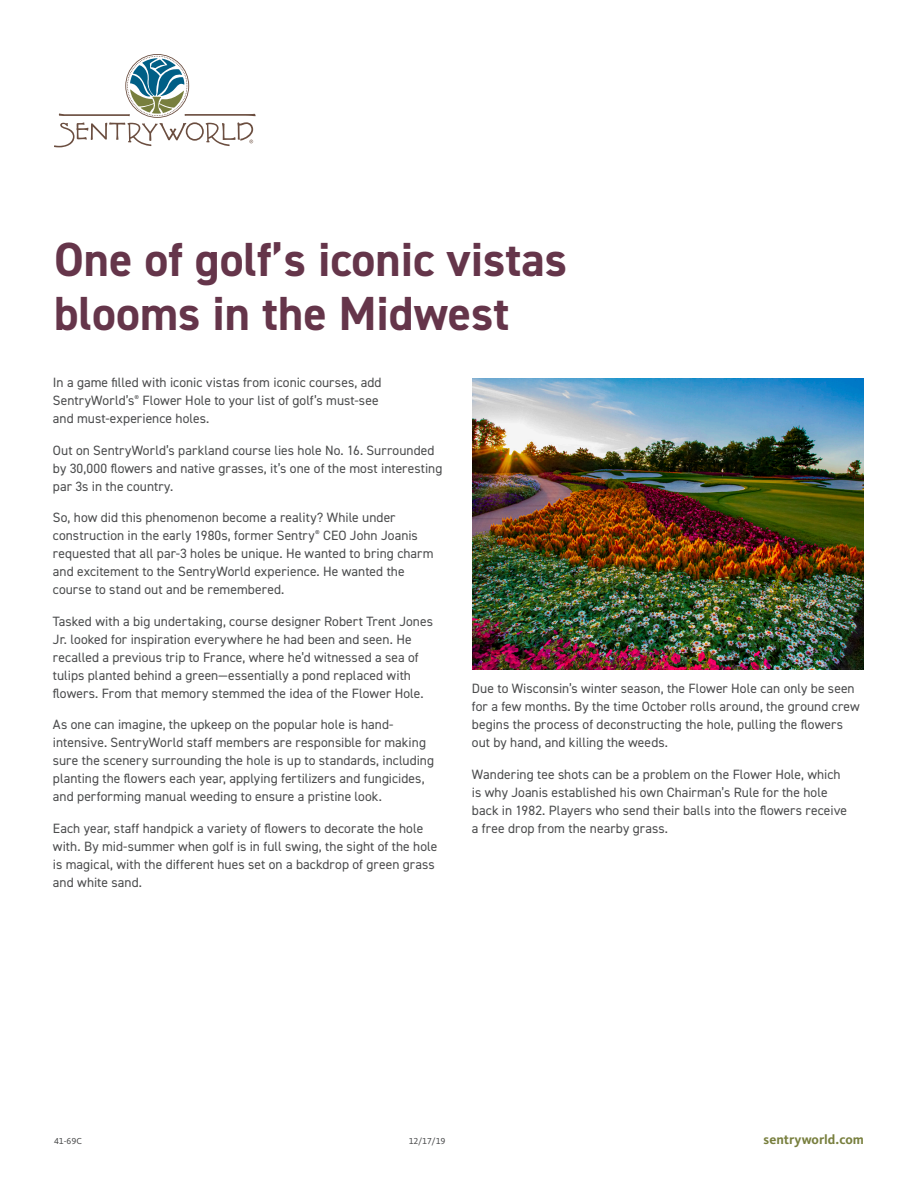
<style>
.page{position:relative;width:918px;height:1188px;background:#fff}
.page>*{position:absolute;margin:0;border:0;box-sizing:border-box;transform-origin:0 0}
.SW_Headline_42_46{font:700 48px/54px "DIN2014";color:#65354a}
.SW_Body_10_13_5{font:13.5px/18px "DIN2014";letter-spacing:.005em;color:#4b4c4d}
.Sentry_com_9_11{font:700 13.5px "Kievit Pro";color:#787f3e}
.Legal_6_8{font:9px "Kievit Pro";color:#4b4c4d}
</style>
<div class="page">
<img style="left:472px;top:378px;width:392px;height:292px">
<svg style="left:54px;top:54px;width:202px;height:93px"></svg>
<p class="SW_Headline_42_46" style="left:54px;top:232px;width:515px">One of golf’s iconic vistas blooms in the Midwest</p>
<p class="SW_Body_10_13_5" style="left:53px;top:373px;width:330px">In a game filled with iconic vistas from iconic courses, add<br>SentryWorld’s<sup>®</sup> Flower Hole to your list of golf’s must-see and must-experience holes.</p>
<p class="SW_Body_10_13_5" style="left:53px;top:441px;width:391px">Out on SentryWorld’s parkland course lies hole No. 16. Surrounded by 30,000 flowers and native grasses, it’s one of the most interesting par 3s in the country.</p>
<p class="SW_Body_10_13_5" style="left:53px;top:508px;width:382px">So, how did this phenomenon become a reality? While under construction in the early 1980s, former Sentry<sup>®</sup> CEO John Joanis requested that all par-3 holes be unique. He wanted to bring charm and excitement to the SentryWorld experience. He wanted the course to stand out and be remembered.</p>
<p class="SW_Body_10_13_5" style="left:53px;top:612px;width:382px">Tasked with a big undertaking, course designer Robert Trent Jones Jr. looked for inspiration everywhere he had been and seen. He recalled a previous trip to France, where he’d witnessed a sea of tulips planted behind a green—essentially a pond replaced with flowers. From that memory stemmed the idea of the Flower Hole.</p>
<p class="SW_Body_10_13_5" style="left:53px;top:715px;width:383px">As one can imagine, the upkeep on the popular hole is hand&shy;intensive. SentryWorld staff members are responsible for making sure the scenery surrounding the hole is up to standards, including planting the flowers each year, applying fertilizers and fungicides, and performing manual weeding to ensure a pristine look.</p>
<p class="SW_Body_10_13_5" style="left:53px;top:819px;width:386px">Each year, staff handpick a variety of flowers to decorate the hole with. By mid-summer when golf is in full swing, the sight of the hole is magical, with the different hues set on a backdrop of green grass and white sand.</p>
<p class="SW_Body_10_13_5" style="left:472px;top:679px;width:389px">Due to Wisconsin’s winter season, the Flower Hole can only be seen for a few months. By the time October rolls around, the ground crew begins the process of deconstructing the hole, pulling the flowers out by hand, and killing the weeds.</p>
<p class="SW_Body_10_13_5" style="left:472px;top:765px;width:377px">Wandering tee shots can be a problem on the Flower Hole, which is why Joanis established his own Chairman’s Rule for the hole back in 1982. Players who send their balls into the flowers receive a free drop from the nearby grass.</p>
<p class="Legal_6_8" style="left:54px;top:1136px;width:29px">41-69C</p>
<p class="Legal_6_8" style="left:409px;top:1136px;width:38px">12/17/19</p>
<p class="Sentry_com_9_11" style="left:764px;top:1132px;width:102px">sentryworld.com</p>
</div>
